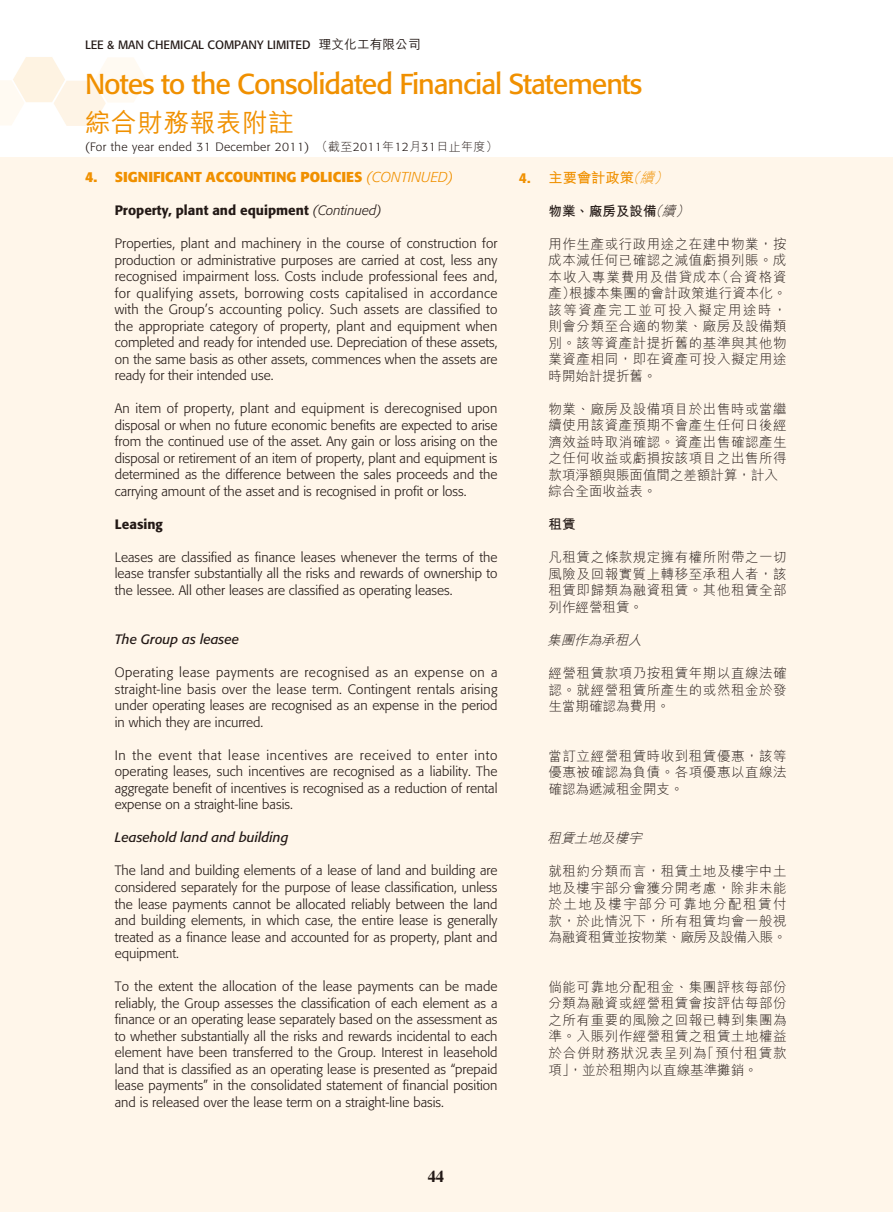
<style>
.page{position:relative;width:893px;height:1212px;background:#fff}
.page>*{position:absolute;margin:0;border:0;box-sizing:border-box;transform-origin:0 0}
.t1{font:28.5px "Formata";letter-spacing:-.035em;color:#f09000}
.t2{font:25.5px "M Hei HK Medium E Ten B5 H";letter-spacing:.03em;color:#f09000}
.t3{font:700 16.5px "Times LT Std";color:#231916}
.t4{font:700 14.25px "Formata";color:#f09000}
.t5{font:14.25px "M Hei HK Bold E Ten B5 H";color:#f09000}
.t6{font:300 13.5px/16.5px "Formata";color:#231916;text-align:justify}
.t7{font:13.5px/16.5px "M Hei HK Light E Ten B5 H";letter-spacing:.04em;color:#231916;text-align:justify}
.t8{font:500 13.5px "Formata";color:#231916}
.t9{font:italic 13.5px "Formata";color:#231916}
.t10{font:italic 13.5px "M Hei HK Light E Ten B5 H";color:#231916}
.t11{font:13.5px "M Hei HK Bold E Ten B5 H";color:#231916}
.t12{font:300 12px "Formata";letter-spacing:.03em;color:#231916}
.t13{font:12px "Formata";color:#231916}
.s1{font-family:"M Hei HK Medium E Ten B5 H";font-size:12.75px}
.s2{font-family:"M Hei HK Light E Ten B5 H";font-weight:400}
.s3{font-weight:300;font-style:italic}
.s4{font-family:"Formata";font-weight:500}
.s5{font-family:"M Hei HK Light E Ten B5 H";font-style:italic}
</style>
<div class="page">
<div style="left:0;top:157px;width:893px;height:1055px;background:#fff6ea"></div>
<svg style="left:0;top:57px;width:146px;height:69px"></svg>
<p class="t13" style="left:85px;top:39px;width:337px">LEE &amp; MAN CHEMICAL COMPANY LIMITED <span class="s1">理文化工有限公司</span></p>
<h1 class="t1" style="left:85px;top:71px;width:559px">Notes to the Consolidated Financial Statements</h1>
<h2 class="t2" style="left:85px;top:112px;width:210px">綜合財務報表附註</h2>
<p class="t12" style="left:85px;top:141px;width:414px">(For the year ended 31 December 2011) <span class="s2">（截至</span>2011<span class="s2">年</span>12<span class="s2">月</span>31<span class="s2">日止年度）</span></p>
<p class="t4" style="left:85px;top:171px;width:370px">4. SIGNIFICANT ACCOUNTING POLICIES <span class="s3">(CONTINUED)</span></p>
<p class="t8" style="left:115px;top:205px;width:268px">Property, plant and equipment <span class="s3">(Continued)</span></p>
<p class="t6" style="left:115px;top:236px;width:384px">Properties, plant and machinery in the course of construction for production or administrative purposes are carried at cost, less any recognised impairment loss. Costs include professional fees and, for qualifying assets, borrowing costs capitalised in accordance with the Group’s accounting policy. Such assets are classified to the appropriate category of property, plant and equipment when completed and ready for intended use. Depreciation of these assets, on the same basis as other assets, commences when the assets are ready for their intended use.</p>
<p class="t6" style="left:115px;top:401px;width:384px">An item of property, plant and equipment is derecognised upon disposal or when no future economic benefits are expected to arise from the continued use of the asset. Any gain or loss arising on the disposal or retirement of an item of property, plant and equipment is determined as the difference between the sales proceeds and the carrying amount of the asset and is recognised in profit or loss.</p>
<p class="t8" style="left:115px;top:518px;width:50px">Leasing</p>
<p class="t6" style="left:115px;top:550px;width:384px">Leases are classified as finance leases whenever the terms of the lease transfer substantially all the risks and rewards of ownership to the lessee. All other leases are classified as operating leases.</p>
<p class="t9" style="left:115px;top:634px;width:126px">The Group as leasee</p>
<p class="t6" style="left:115px;top:665px;width:384px">Operating lease payments are recognised as an expense on a straight-line basis over the lease term. Contingent rentals arising under operating leases are recognised as an expense in the period in which they are incurred.</p>
<p class="t6" style="left:115px;top:748px;width:384px">In the event that lease incentives are received to enter into operating leases, such incentives are recognised as a liability. The aggregate benefit of incentives is recognised as a reduction of rental expense on a straight-line basis.</p>
<p class="t9" style="left:115px;top:832px;width:175px">Leasehold land and building</p>
<p class="t6" style="left:115px;top:863px;width:384px">The land and building elements of a lease of land and building are considered separately for the purpose of lease classification, unless the lease payments cannot be allocated reliably between the land and building elements, in which case, the entire lease is generally treated as a finance lease and accounted for as property, plant and equipment.</p>
<p class="t6" style="left:115px;top:979px;width:384px">To the extent the allocation of the lease payments can be made reliably, the Group assesses the classification of each element as a finance or an operating lease separately based on the assessment as to whether substantially all the risks and rewards incidental to each element have been transferred to the Group. Interest in leasehold land that is classified as an operating lease is presented as “prepaid lease payments” in the consolidated statement of financial position and is released over the lease term on a straight-line basis.</p>
<p class="t5" style="left:519px;top:172px;width:155px"><span class="s4">4.</span> 主要會計政策<span class="s5">（續）</span></p>
<p class="t11" style="left:549px;top:206px;width:146px">物業、廠房及設備<span class="s5">（續）</span></p>
<p class="t7" style="left:549px;top:237px;width:240px">用作生產或行政用途之在建中物業，按成本減任何已確認之減值虧損列賬。成本收入專業費用及借貸成本（合資格資產）根據本集團的會計政策進行資本化。該等資產完工並可投入擬定用途時，則會分類至合適的物業、廠房及設備類別。該等資產計提折舊的基準與其他物業資產相同，即在資產可投入擬定用途時開始計提折舊。</p>
<p class="t7" style="left:549px;top:402px;width:240px;text-align:left">物業、廠房及設備項目於出售時或當繼續使用該資產預期不會產生任何日後經濟效益時取消確認。資產出售確認產生之任何收益或虧損按該項目之出售所得款項淨額與賬面值間之差額計算，計入綜合全面收益表。</p>
<p class="t11" style="left:549px;top:519px;width:28px">租賃</p>
<p class="t7" style="left:549px;top:551px;width:240px">凡租賃之條款規定擁有權所附帶之一切風險及回報實質上轉移至承租人者，該租賃即歸類為融資租賃。其他租賃全部列作經營租賃。</p>
<p class="t10" style="left:547px;top:635px;width:100px">集團作為承租人</p>
<p class="t7" style="left:549px;top:666px;width:240px">經營租賃款項乃按租賃年期以直線法確認。就經營租賃所產生的或然租金於發生當期確認為費用。</p>
<p class="t7" style="left:549px;top:749px;width:240px">當訂立經營租賃時收到租賃優惠，該等優惠被確認為負債。各項優惠以直線法確認為遞減租金開支。</p>
<p class="t10" style="left:547px;top:833px;width:100px">租賃土地及樓宇</p>
<p class="t7" style="left:549px;top:864px;width:240px">就租約分類而言，租賃土地及樓宇中土地及樓宇部分會獲分開考慮，除非未能於土地及樓宇部分可靠地分配租賃付款，於此情況下，所有租賃均會一般視為融資租賃並按物業、廠房及設備入賬。</p>
<p class="t7" style="left:549px;top:980px;width:240px">倘能可靠地分配租金、集團評核每部份分類為融資或經營租賃會按評估每部份之所有重要的風險之回報已轉到集團為準。入賬列作經營租賃之租賃土地權益於合併財務狀況表呈列為「預付租賃款項」，並於租期內以直線基準攤銷。</p>
<p class="t3" style="left:428px;top:1170px;width:18px">44</p>
</div>
